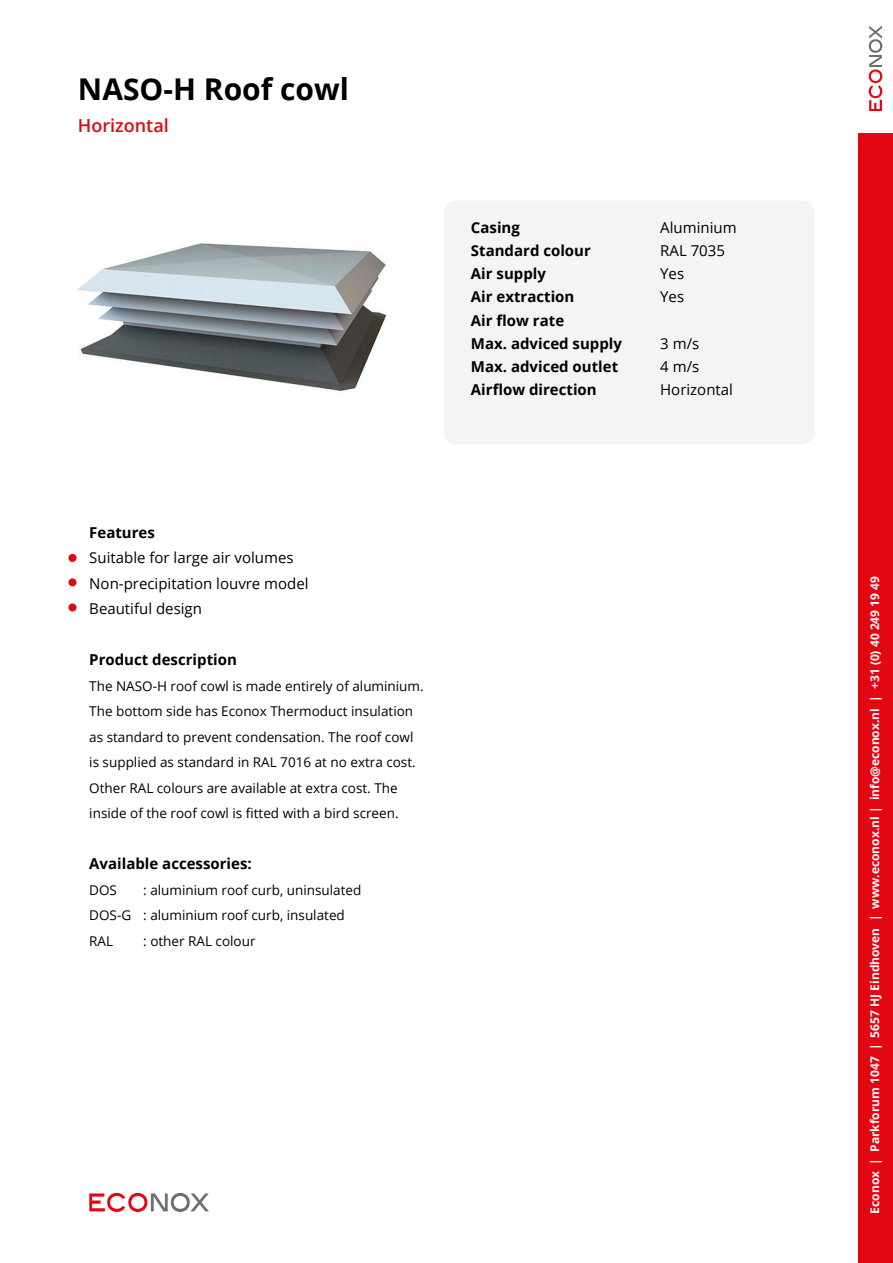
<style>
.page{position:relative;width:893px;height:1263px;background:#fff}
.page>*{position:absolute;margin:0;border:0;box-sizing:border-box;transform-origin:0 0}
.t1{font:700 30px "Open Sans";color:#000}
.t2{font:600 18px "Open Sans";color:#e30613}
.t3{font:700 15px/23.2px "Open Sans";color:#000}
.t4{font:15px/25.5px "Open Sans";color:#000}
.t5{font:13.5px/25.5px "Open Sans";color:#000}
.t6{font:700 12px "Open Sans";color:#fff}
</style>
<div class="page">
<div style="left:859px;top:134px;width:34px;height:1129px;background:#e30613"></div>
<svg style="left:869px;top:26px;width:13px;height:85px"></svg>
<svg style="left:89px;top:1193px;width:120px;height:19px"></svg>
<img style="left:77px;top:243px;width:310px;height:148px">
<div style="left:444px;top:201px;width:371px;height:243px;background:#f4f4f4;border-radius:13px"></div>
<div style="left:68px;top:554px;width:9px;height:8px;background:#e30613;border-radius:50%"></div>
<div style="left:68px;top:578px;width:9px;height:8px;background:#e30613;border-radius:50%"></div>
<svg style="left:68px;top:603px;width:9px;height:8px"></svg>
<h1 class="t1" style="left:78px;top:68px;width:273px">NASO-H Roof cowl</h1>
<h2 class="t2" style="left:78px;top:113px;width:92px">Horizontal</h2>
<p class="t3" style="left:471px;top:215px;width:50px">Casing</p>
<p class="t4" style="left:660px;top:214px;width:78px">Aluminium</p>
<p class="t3" style="left:471px;top:238px;width:121px">Standard colour</p>
<p class="t4" style="left:660px;top:237px;width:66px">RAL 7035</p>
<p class="t3" style="left:471px;top:262px;width:77px">Air supply</p>
<p class="t4" style="left:660px;top:261px;width:25px">Yes</p>
<p class="t3" style="left:471px;top:285px;width:105px">Air extraction</p>
<p class="t4" style="left:660px;top:284px;width:25px">Yes</p>
<p class="t3" style="left:471px;top:308px;width:153px">Air flow rate<br>Max. adviced supply</p>
<p class="t4" style="left:660px;top:330px;width:41px">3 m/s</p>
<p class="t3" style="left:471px;top:355px;width:149px">Max. adviced outlet</p>
<p class="t4" style="left:660px;top:354px;width:41px">4 m/s</p>
<p class="t3" style="left:471px;top:378px;width:127px">Airflow direction</p>
<p class="t4" style="left:660px;top:377px;width:74px">Horizontal</p>
<p class="t3" style="left:89px;top:520px;width:67px">Features</p>
<p class="t4" style="left:89px;top:545px;width:221px">Suitable for large air volumes<br>Non-precipitation louvre model<br>Beautiful design</p>
<p class="t3" style="left:89px;top:648px;width:149px">Product description</p>
<p class="t5" style="left:89px;top:673px;width:336px">The NASO-H roof cowl is made entirely of aluminium.<br>The bottom side has Econox Thermoduct insulation as standard to prevent condensation. The roof cowl is supplied as standard in RAL 7016 at no extra cost.<br>Other RAL colours are available at extra cost. The inside of the roof cowl is fitted with a bird screen.</p>
<p class="t3" style="left:89px;top:852px;width:164px">Available accessories:</p>
<p class="t5" style="left:89px;top:877px;width:29px">DOS</p>
<p class="t5" style="left:89px;top:877px;width:274px;text-indent:54px">: aluminium roof curb, uninsulated<br>DOS-G : aluminium roof curb, insulated<br>RAL</p>
<p class="t5" style="left:143px;top:928px;width:114px">: other RAL colour</p>
<p class="t6" style="left:866px;top:1214px;width:639px;rotate:-90deg">Econox | Parkforum 1047 | 5657 HJ Eindhoven | www.econox.nl | info@econox.nl | +31 (0) 40 249 19 49</p>
</div>
